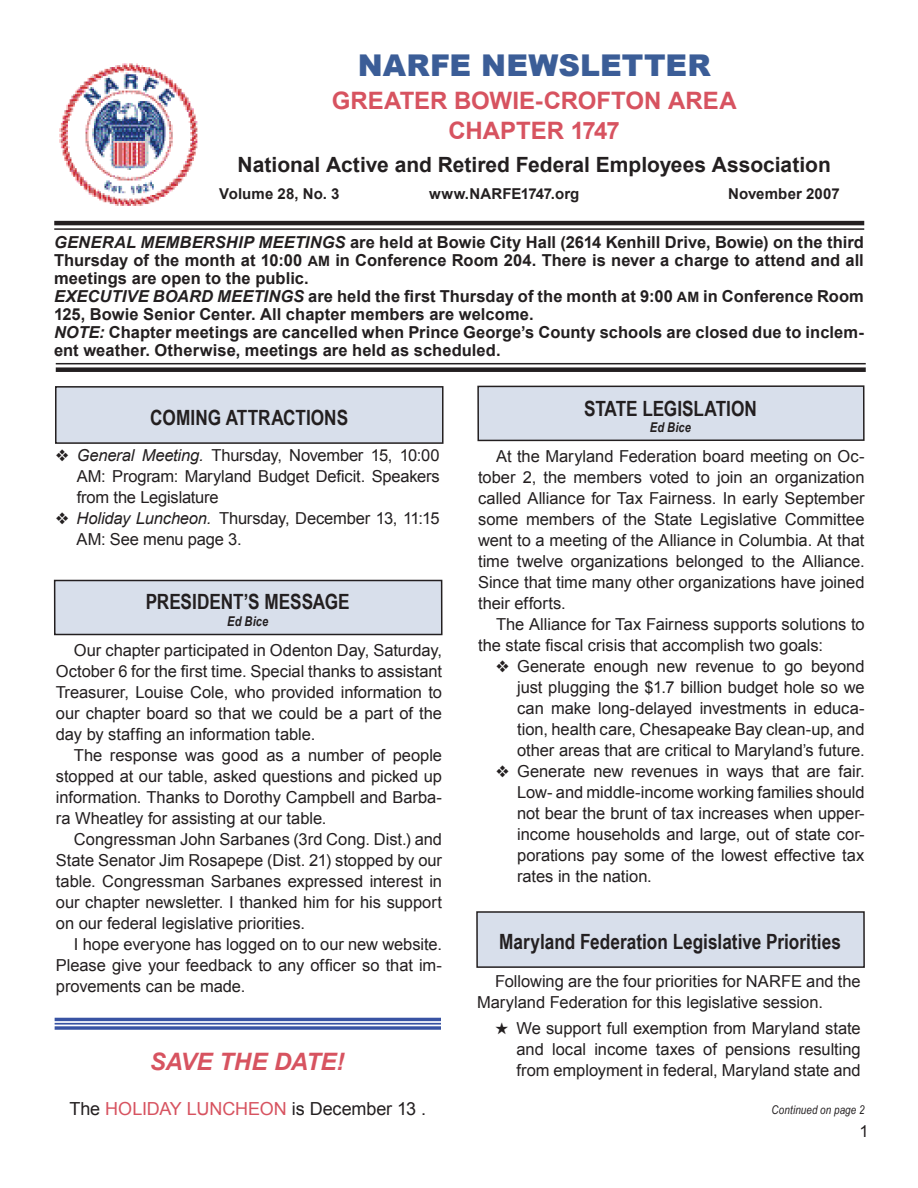
<style>
.page{position:relative;width:918px;height:1188px;background:#fff}
.page>*{position:absolute;margin:0;border:0;box-sizing:border-box;transform-origin:0 0}
.t1{font:900 30px "Arial";letter-spacing:.005em;color:#3b5d97}
.t2{font:700 24px/30px "Arial";color:#d75360;text-align:center}
.t3{font:italic 700 24px "Arial";letter-spacing:-.01em;color:#d75360}
.t4{font:700 21px "Arial Narrow";color:#231f20}
.t5{font:700 21px "Arial";color:#231f20}
.t6{font:18px "Arial";letter-spacing:-.005em;color:#231f20}
.t7{font:16.5px/21px "Arial";letter-spacing:-.005em;color:#231f20;text-align:justify}
.t8{font:700 16.5px/18px "Arial";letter-spacing:.005em;color:#231f20}
.t9{font:700 15px "Arial";letter-spacing:.01em;color:#231f20}
.t10{font:italic 700 13.5px "Arial Narrow";letter-spacing:.015em;color:#231f20}
.t11{font:italic 12px "Arial Narrow";letter-spacing:.01em;color:#231f20}
.s1{font-style:italic}
.s2{font-size:14.25px}
.s3{color:#d75360}
</style>
<div class="page">
<hr style="left:54px;top:221px;width:810px;height:4px;background:#231f20">
<hr style="left:54px;top:228px;width:810px;height:2px;background:#231f20">
<hr style="left:56px;top:363px;width:810px;height:1px;background:#231f20">
<div style="left:56px;top:367px;width:810px;height:5px;background:#231f20"></div>
<div style="left:56px;top:387px;width:387px;height:56px;background:#d8dfeb"></div>
<div style="left:55px;top:386px;width:389px;height:58px;border:2px solid #231f20"></div>
<img style="left:59px;top:63px;width:139px;height:143px">
<div style="left:55px;top:580px;width:387px;height:54px;background:#d8dfeb"></div>
<div style="left:54px;top:580px;width:389px;height:55px;border:2px solid #231f20"></div>
<hr style="left:55px;top:1018px;width:386px;height:3px;background:#3853a3">
<hr style="left:55px;top:1023px;width:386px;height:2px;background:#3853a3">
<svg style="left:55px;top:1026px;width:386px;height:4px;background:#536baf"></svg>
<div style="left:478px;top:386px;width:386px;height:54px;background:#d8dfeb"></div>
<div style="left:477px;top:385px;width:388px;height:56px;border:2px solid #231f20"></div>
<div style="left:477px;top:912px;width:387px;height:55px;background:#d8dfeb"></div>
<div style="left:476px;top:911px;width:389px;height:57px;border:2px solid #231f20"></div>
<h1 class="t1" style="left:358px;top:49px;width:355px">NARFE NEWSLETTER</h1>
<h2 class="t2" style="left:332px;top:86px;width:406px">GREATER BOWIE-CROFTON AREA<br>CHAPTER 1747</h2>
<p class="t5" style="left:238px;top:153px;width:595px">National Active and Retired Federal Employees Association</p>
<p class="t9" style="left:219px;top:186px;width:122px">Volume 28, No. 3</p>
<p class="t9" style="left:429px;top:186px;width:152px">www.NARFE1747.org</p>
<p class="t9" style="left:728px;top:186px;width:113px">November 2007</p>
<p class="t8" style="left:54px;top:233px;width:811px"><span class="s1">GENERAL MEMBERSHIP MEETINGS</span> are held at Bowie City Hall (2614 Kenhill Drive, Bowie) on the third Thursday of the month at 10:00 <span class="s2">AM</span> in Conference Room 204. There is never a charge to attend and all meetings are open to the public.<br><span class="s1">EXECUTIVE BOARD MEETINGS</span> are held the first Thursday of the month at 9:00 <span class="s2">AM</span> in Conference Room 125, Bowie Senior Center. All chapter members are welcome.<br><span class="s1">NOTE:</span> Chapter meetings are cancelled when Prince George’s County schools are closed due to inclem&shy;ent weather. Otherwise, meetings are held as scheduled.</p>
<p class="t4" style="left:150px;top:405px;width:199px">COMING ATTRACTIONS</p>
<p class="t7" style="left:77px;top:445px;width:364px;text-indent:-21px">❖ <span class="s1">General Meeting.</span> Thursday, November 15, 10:00<br>AM: Program: Maryland Budget Deficit. Speakers from the Legislature</p>
<p class="t7" style="left:77px;top:508px;width:365px;text-indent:-21px">❖ <span class="s1">Holiday Luncheon.</span> Thursday, December 13, 11:15<br>AM: See menu page 3.</p>
<p class="t4" style="left:146px;top:589px;width:205px">PRESIDENT’S MESSAGE</p>
<p class="t10" style="left:227px;top:613px;width:43px">Ed Bice</p>
<p class="t7" style="left:56px;top:639px;width:388px;text-indent:18px">Our chapter participated in Odenton Day, Saturday, October 6 for the first time. Special thanks to assistant Treasurer, Louise Cole, who provided information to our chapter board so that we could be a part of the day by staffing an information table.</p>
<p class="t7" style="left:56px;top:744px;width:388px;text-indent:18px">The response was good as a number of people stopped at our table, asked questions and picked up information. Thanks to Dorothy Campbell and Barba&shy;ra Wheatley for assisting at our table.</p>
<p class="t7" style="left:56px;top:828px;width:388px;text-indent:18px">Congressman John Sarbanes (3rd Cong. Dist.) and State Senator Jim Rosapepe (Dist. 21) stopped by our table. Congressman Sarbanes expressed interest in our chapter newsletter. I thanked him for his support on our federal legislative priorities.</p>
<p class="t7" style="left:56px;top:933px;width:388px;text-indent:18px">I hope everyone has logged on to our new website.<br>Please give your feedback to any officer so that im&shy;provements can be made.</p>
<h2 class="t3" style="left:150px;top:1048px;width:196px">SAVE THE DATE!</h2>
<p class="t6" style="left:70px;top:1098px;width:358px">The <span class="s3">HOLIDAY LUNCHEON</span> is December 13 .</p>
<p class="t4" style="left:584px;top:396px;width:174px">STATE LEGISLATION</p>
<p class="t10" style="left:650px;top:419px;width:43px">Ed Bice</p>
<p class="t7" style="left:478px;top:446px;width:388px;text-indent:18px">At the Maryland Federation board meeting on Oc&shy;tober 2, the members voted to join an organization called Alliance for Tax Fairness. In early September some members of the State Legislative Committee went to a meeting of the Alliance in Columbia. At that time twelve organizations belonged to the Alliance.<br>Since that time many other organizations have joined their efforts.</p>
<p class="t7" style="left:478px;top:614px;width:388px;text-indent:18px">The Alliance for Tax Fairness supports solutions to the state fiscal crisis that accomplish two goals:</p>
<p class="t7" style="left:517px;top:656px;width:349px;text-indent:-21px">❖ Generate enough new revenue to go beyond just plugging the $1.7 billion budget hole so we can make long-delayed investments in educa&shy;tion, health care, Chesapeake Bay clean-up, and other areas that are critical to Maryland’s future.</p>
<p class="t7" style="left:517px;top:761px;width:349px;text-indent:-21px">❖ Generate new revenues in ways that are fair.<br>Low- and middle-income working families should not bear the brunt of tax increases when upper&shy;income households and large, out of state cor&shy;porations pay some of the lowest effective tax rates in the nation.</p>
<p class="t4" style="left:499px;top:930px;width:343px">Maryland Federation Legislative Priorities</p>
<p class="t7" style="left:477px;top:971px;width:385px;text-indent:18px">Following are the four priorities for NARFE and the<br>Maryland Federation for this legislative session.</p>
<p class="t7" style="left:517px;top:1017px;width:346px;text-indent:-22px">★ We support full exemption from Maryland state and local income taxes of pensions resulting from employment in federal, Maryland state and</p>
<p class="t11" style="left:772px;top:1103px;width:94px">Continued on page 2</p>
<p class="t7" style="left:859px;top:1121px;width:11px">1</p>
</div>
